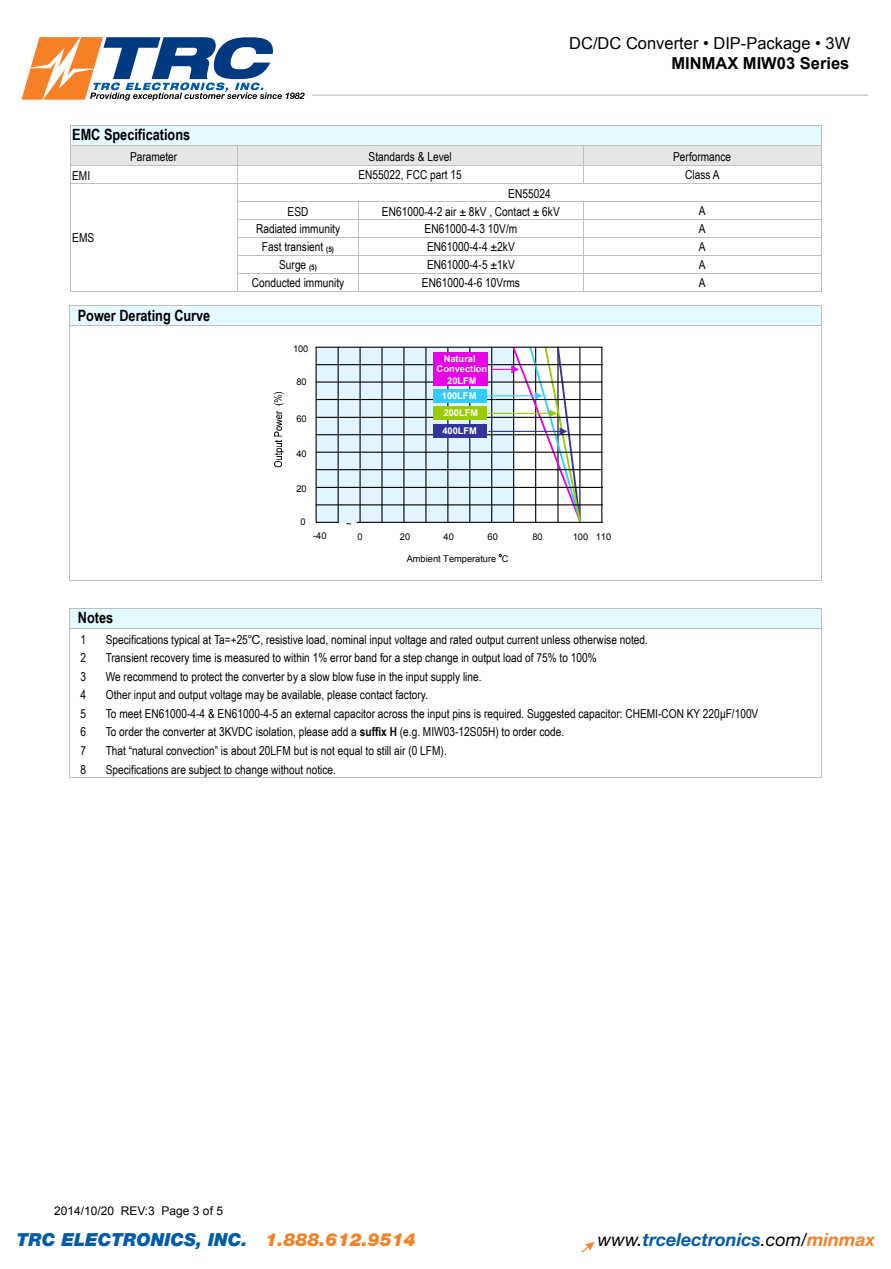
<style>
.page{position:relative;width:891px;height:1269px;background:#fff}
.page>*{position:absolute;margin:0;border:0;box-sizing:border-box;transform-origin:0 0}
.t1{font:italic 900 18px "Helvetica Neue LT Std";color:#005cab}
.t2{font:italic 700 18px "Helvetica Neue LT Std";color:#005cab}
.t3{font:16.5px "Arial";color:#000}
.t4{font:700 16.5px "Arial";color:#000}
.t5{font:700 15.45px "Arial Narrow";color:#000}
.t6{font:13.95px "Franklin Gothic";color:#000}
.t7{font:12.3px "Arial Narrow";color:#000}
.t8{font:12px "Arial";color:#000}
.t9{font:9.3px "Arial";letter-spacing:-.005em;color:#000}
.t10{font:700 9.3px/9.9px "Arial";color:#fff;text-align:center}
.t11{font:9.3px "Arial Unicode MS";color:#000}
.s1{font-weight:700;font-size:7.65px}
.s2{font-family:"Arial Unicode MS"}
.s3{font-weight:700}
.s4{color:#f58025}
.s5{font-weight:400;color:#000}
</style>
<div class="page">
<svg style="left:21px;top:37px;width:284px;height:64px"></svg>
<hr style="left:312px;top:94px;width:556px;height:2px;background:#d2d0cd">
<svg style="left:582px;top:1242px;width:13px;height:11px"></svg>
<div style="left:70px;top:125px;width:751px;height:20px;background:#e5faff"></div>
<hr style="left:70px;top:125px;width:752px;height:1px;background:#bfbfbf">
<div style="left:70px;top:146px;width:167px;height:19px;background:#e6e6e6"></div>
<div style="left:238px;top:146px;width:345px;height:19px;background:#e6e6e6"></div>
<div style="left:583px;top:146px;width:238px;height:19px;background:#e6e6e6"></div>
<hr style="left:70px;top:145px;width:752px;height:1px;background:#bfbfbf">
<hr style="left:70px;top:165px;width:752px;height:1px;background:#bfbfbf">
<svg style="left:583px;top:146px;width:1px;height:37px"></svg>
<hr style="left:70px;top:183px;width:752px;height:1px;background:#bfbfbf">
<hr style="left:237px;top:201px;width:585px;height:1px;background:#bfbfbf">
<hr style="left:237px;top:219px;width:585px;height:1px;background:#bfbfbf">
<hr style="left:237px;top:237px;width:585px;height:1px;background:#bfbfbf">
<hr style="left:237px;top:255px;width:585px;height:1px;background:#bfbfbf">
<hr style="left:237px;top:273px;width:585px;height:1px;background:#bfbfbf">
<svg style="left:70px;top:126px;width:1px;height:165px"></svg>
<hr style="left:70px;top:291px;width:167px;height:1px;background:#bfbfbf">
<svg style="left:237px;top:146px;width:1px;height:145px"></svg>
<hr style="left:238px;top:291px;width:121px;height:1px;background:#bfbfbf">
<hr style="left:359px;top:291px;width:224px;height:1px;background:#bfbfbf">
<svg style="left:583px;top:202px;width:1px;height:89px"></svg>
<hr style="left:583px;top:291px;width:238px;height:1px;background:#bfbfbf">
<svg style="left:821px;top:126px;width:1px;height:166px"></svg>
<div style="left:70px;top:306px;width:751px;height:19px;background:#e5faff"></div>
<hr style="left:69px;top:305px;width:753px;height:1px;background:#c0c0c0">
<svg style="left:69px;top:306px;width:1px;height:19px"></svg>
<svg style="left:821px;top:306px;width:1px;height:19px"></svg>
<div style="left:317px;top:348px;width:197px;height:175px;background:#e1f4ff"></div>
<hr style="left:381px;top:348px;width:2px;height:174px;background:#000">
<hr style="left:360px;top:348px;width:1px;height:174px;background:#000">
<svg style="left:315px;top:346px;width:24px;height:177px"></svg>
<hr style="left:425px;top:348px;width:2px;height:174px;background:#000">
<hr style="left:601px;top:348px;width:1px;height:174px;background:#000">
<hr style="left:447px;top:348px;width:1px;height:174px;background:#000">
<hr style="left:403px;top:348px;width:1px;height:174px;background:#000">
<hr style="left:469px;top:348px;width:1px;height:174px;background:#000">
<img style="left:275px;top:392px;width:9px;height:76px">
<hr style="left:316px;top:364px;width:286px;height:1px;background:#000">
<hr style="left:316px;top:417px;width:286px;height:1px;background:#000">
<hr style="left:316px;top:381px;width:286px;height:2px;background:#000">
<hr style="left:316px;top:469px;width:286px;height:1px;background:#000">
<hr style="left:316px;top:452px;width:286px;height:1px;background:#000">
<hr style="left:316px;top:434px;width:286px;height:1px;background:#000">
<hr style="left:316px;top:487px;width:286px;height:1px;background:#000">
<hr style="left:316px;top:504px;width:286px;height:1px;background:#000">
<hr style="left:357px;top:522px;width:245px;height:1px;background:#000">
<hr style="left:316px;top:399px;width:286px;height:1px;background:#000">
<hr style="left:316px;top:347px;width:286px;height:1px;background:#000">
<div style="left:433px;top:424px;width:54px;height:13px;background:#339"></div>
<hr style="left:489px;top:431px;width:71px;height:1px;background:#339">
<div style="left:433px;top:407px;width:54px;height:13px;background:#9c0"></div>
<div style="left:433px;top:389px;width:54px;height:13px;background:#3cf"></div>
<hr style="left:489px;top:395px;width:47px;height:1px;background:#3cf">
<div style="left:433px;top:352px;width:55px;height:33px;background:#e800e8"></div>
<hr style="left:489px;top:413px;width:61px;height:1px;background:#9c0">
<svg style="left:491px;top:346px;width:91px;height:177px"></svg>
<hr style="left:69px;top:325px;width:753px;height:1px;background:#c0c0c0">
<hr style="left:69px;top:326px;width:1px;height:254px;background:#c0c0c0">
<hr style="left:69px;top:580px;width:752px;height:1px;background:#c0c0c0">
<hr style="left:821px;top:326px;width:1px;height:254px;background:#c0c0c0">
<div style="left:70px;top:608px;width:751px;height:20px;background:#e5faff"></div>
<hr style="left:69px;top:608px;width:753px;height:1px;background:#c0c0c0">
<hr style="left:69px;top:628px;width:753px;height:1px;background:#c0c0c0">
<svg style="left:69px;top:609px;width:27px;height:169px"></svg>
<hr style="left:96px;top:777px;width:725px;height:1px;background:#c0c0c0">
<svg style="left:821px;top:609px;width:1px;height:169px"></svg>
<h2 class="t3" style="left:569px;top:33px;width:283px">DC/DC Converter • DIP-Package • 3W</h2>
<h2 class="t4" style="left:671px;top:52px;width:179px">MINMAX MIW03 Series</h2>
<p class="t5" style="left:72px;top:123px;width:119px">EMC Specifications</p>
<p class="t7" style="left:130px;top:147px;width:49px">Parameter</p>
<p class="t7" style="left:369px;top:147px;width:85px">Standards &amp; Level</p>
<p class="t7" style="left:673px;top:147px;width:60px">Performance</p>
<p class="t7" style="left:72px;top:166px;width:20px">EMI</p>
<p class="t7" style="left:359px;top:166px;width:105px">EN55022, FCC part 15</p>
<p class="t7" style="left:685px;top:166px;width:36px">Class A</p>
<p class="t7" style="left:72px;top:229px;width:24px">EMS</p>
<p class="t5" style="left:78px;top:304px;width:134px">Power Derating Curve</p>
<p class="t7" style="left:508px;top:184px;width:44px">EN55024</p>
<p class="t7" style="left:288px;top:202px;width:22px">ESD</p>
<p class="t7" style="left:382px;top:202px;width:179px">EN61000-4-2 air ± 8kV , Contact ± 6kV</p>
<p class="t7" style="left:699px;top:202px;width:8px">A</p>
<p class="t7" style="left:256px;top:220px;width:86px">Radiated immunity</p>
<p class="t7" style="left:425px;top:220px;width:94px">EN61000-4-3 10V/m</p>
<p class="t7" style="left:699px;top:220px;width:8px">A</p>
<p class="t7" style="left:262px;top:238px;width:74px">Fast transient <span class="s1">(5)</span></p>
<p class="t7" style="left:427px;top:238px;width:89px">EN61000-4-4 ±2kV</p>
<p class="t7" style="left:699px;top:238px;width:8px">A</p>
<p class="t7" style="left:279px;top:256px;width:39px">Surge <span class="s1">(5)</span></p>
<p class="t7" style="left:427px;top:256px;width:89px">EN61000-4-5 ±1kV</p>
<p class="t7" style="left:699px;top:256px;width:8px">A</p>
<p class="t7" style="left:252px;top:274px;width:94px">Conducted immunity</p>
<p class="t7" style="left:422px;top:274px;width:99px">EN61000-4-6 10Vrms</p>
<p class="t7" style="left:699px;top:274px;width:8px">A</p>
<p class="t9" style="left:293px;top:342px;width:17px">100</p>
<p class="t9" style="left:297px;top:375px;width:12px">80</p>
<p class="t9" style="left:297px;top:412px;width:12px">60</p>
<p class="t9" style="left:297px;top:447px;width:12px">40</p>
<p class="t9" style="left:297px;top:483px;width:12px">20</p>
<p class="t9" style="left:301px;top:516px;width:7px">0</p>
<p class="t9" style="left:346px;top:517px;width:7px">~</p>
<p class="t10" style="left:437px;top:354px;width:52px">Natural<br>Convection</p>
<p class="t10" style="left:447px;top:375px;width:31px">20LFM</p>
<p class="t10" style="left:442px;top:390px;width:36px">100LFM</p>
<p class="t10" style="left:444px;top:408px;width:36px">200LFM</p>
<p class="t10" style="left:442px;top:426px;width:36px">400LFM</p>
<p class="t9" style="left:313px;top:530px;width:15px">-40</p>
<p class="t9" style="left:357px;top:531px;width:7px">0</p>
<p class="t9" style="left:400px;top:531px;width:12px">20</p>
<p class="t9" style="left:444px;top:531px;width:12px">40</p>
<p class="t9" style="left:487px;top:531px;width:12px">60</p>
<p class="t9" style="left:533px;top:531px;width:12px">80</p>
<p class="t9" style="left:573px;top:531px;width:40px">100 110</p>
<p class="t11" style="left:502px;top:552px;width:8px">C</p>
<p class="t9" style="left:407px;top:553px;width:91px">Ambient Temperature</p>
<p class="t5" style="left:78px;top:606px;width:37px">Notes</p>
<p class="t7" style="left:81px;top:630px;width:7px">1</p>
<p class="t7" style="left:106px;top:630px;width:544px">Specifications typical at Ta=+25<span class="s2">℃</span>, resistive load, nominal input voltage and rated output current unless otherwise noted.</p>
<p class="t7" style="left:81px;top:649px;width:7px">2</p>
<p class="t7" style="left:106px;top:649px;width:493px">Transient recovery time is measured to within 1% error band for a step change in output load of 75% to 100%</p>
<p class="t7" style="left:81px;top:667px;width:7px">3</p>
<p class="t7" style="left:106px;top:667px;width:378px">We recommend to protect the converter by a slow blow fuse in the input supply line.</p>
<p class="t7" style="left:81px;top:686px;width:7px">4</p>
<p class="t7" style="left:106px;top:686px;width:324px">Other input and output voltage may be available, please contact factory.</p>
<p class="t7" style="left:81px;top:704px;width:7px">5</p>
<p class="t7" style="left:106px;top:704px;width:654px">To meet EN61000-4-4 &amp; EN61000-4-5 an external capacitor across the input pins is required. Suggested capacitor: CHEMI-CON KY 220μF/100V</p>
<p class="t7" style="left:81px;top:723px;width:7px">6</p>
<p class="t7" style="left:106px;top:723px;width:460px">To order the converter at 3KVDC isolation, please add a <span class="s3">suffix H</span> (e.g. MIW03-12S05H) to order code.</p>
<p class="t7" style="left:81px;top:742px;width:7px">7</p>
<p class="t7" style="left:106px;top:742px;width:343px">That “natural convection” is about 20LFM but is not equal to still air (0 LFM).</p>
<p class="t7" style="left:81px;top:760px;width:7px">8</p>
<p class="t7" style="left:106px;top:760px;width:232px">Specifications are subject to change without notice.</p>
<p class="t8" style="left:54px;top:1203px;width:171px">2014/10/20 REV:3 Page 3 of 5</p>
<p class="t6" style="left:73px;top:1203px;width:116px">2014/10/20 REV:3</p>
<h1 class="t1" style="left:17px;top:1228px;width:401px">TRC ELECTRONICS, INC. <span class="s4">1.888.612.9514</span></h1>
<h1 class="t2" style="left:598px;top:1228px;width:279px"><span class="s5">www.</span>trcelectronics<span class="s5">.com/</span><span class="s4">minmax</span></h1>
</div>
